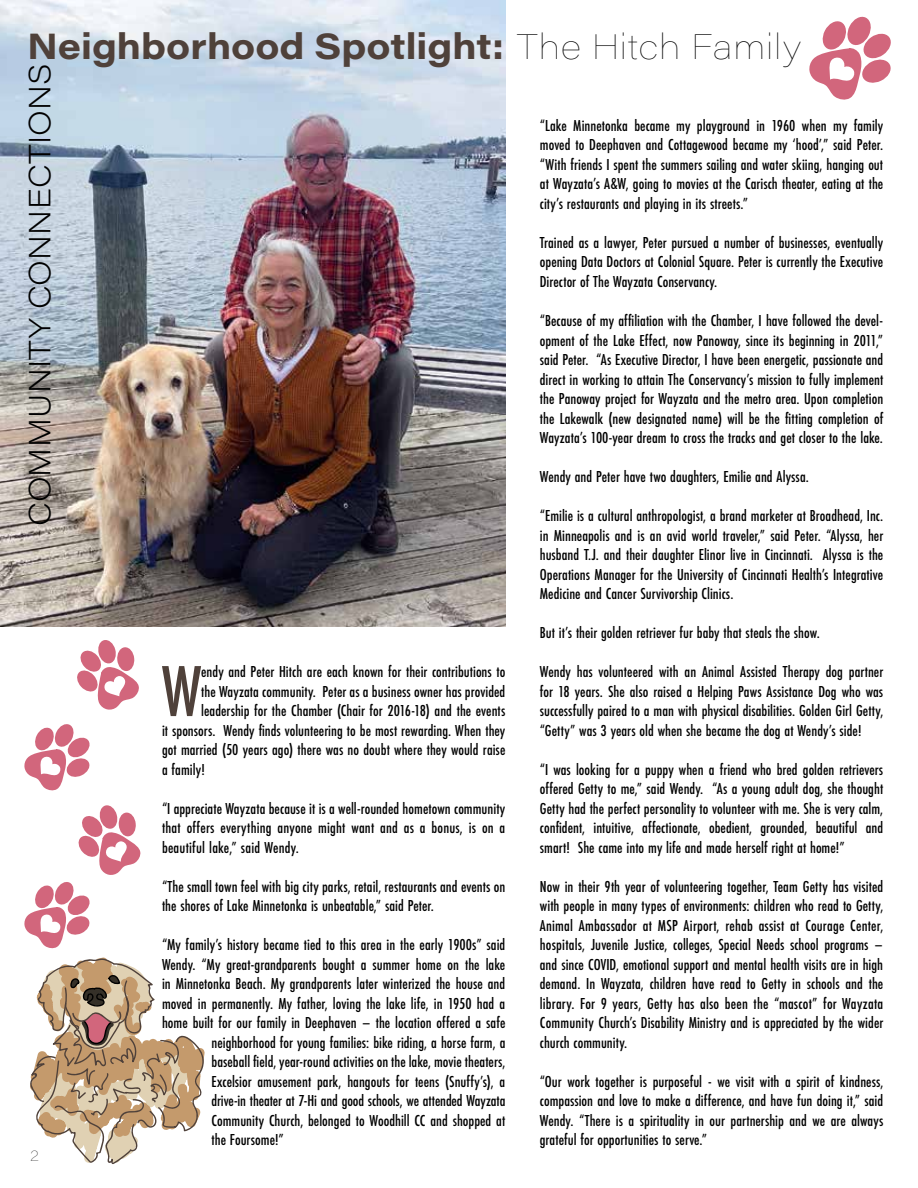
<style>
.page{position:relative;width:918px;height:1188px;background:#fff}
.page>*{position:absolute;margin:0;border:0;box-sizing:border-box;transform-origin:0 0}
.t1{font:500 75px "Futura PT Cond";color:#4f413a}
.t2{font:700 36px "Acumin Pro Wide";color:#4f413a}
.t3{font:200 30px "Acumin Pro Wide";letter-spacing:.01em;color:#000}
.t4{font:500 16.5px/19.5px "Futura PT Cond";color:#000;text-align:justify}
.t5{font:100 15px "Acumin Pro Wide";color:#000}
.s1{font-weight:100;font-size:34.5px;color:#000}
</style>
<div class="page">
<img style="left:0;top:0;width:505px;height:626px">
<svg style="left:30px;top:958px;width:175px;height:206px"></svg>
<svg style="left:24px;top:805px;width:117px;height:144px"></svg>
<svg style="left:24px;top:640px;width:115px;height:151px"></svg>
<svg style="left:809px;top:16px;width:82px;height:84px"></svg>
<h2 class="t2" style="left:27px;top:20px;width:776px">Neighborhood Spotlight: <span class="s1">The Hitch Family</span></h2>
<h3 class="t3" style="left:19px;top:526px;width:464px;rotate:-90deg">COMMUNITY CONNECTIONS</h3>
<p class="t4" style="left:540px;top:116px;width:345px">“Lake Minnetonka became my playground in 1960 when my family moved to Deephaven and Cottagewood became my ‘hood’,” said Peter. “With friends I spent the summers sailing and water skiing, hanging out at Wayzata’s A&amp;W, going to movies at the Carisch theater, eating at the city’s restaurants and playing in its streets.”</p>
<p class="t4" style="left:540px;top:233px;width:345px">Trained as a lawyer, Peter pursued a number of businesses, eventually opening Data Doctors at Colonial Square. Peter is currently the Executive Director of The Wayzata Conservancy.</p>
<p class="t4" style="left:540px;top:311px;width:345px">“Because of my affiliation with the Chamber, I have followed the devel&shy;opment of the Lake Effect, now Panoway, since its beginning in 2011,” said Peter. “As Executive Director, I have been energetic, passionate and direct in working to attain The Conservancy’s mission to fully implement the Panoway project for Wayzata and the metro area. Upon completion the Lakewalk (new designated name) will be the fitting completion of Wayzata’s 100-year dream to cross the tracks and get closer to the lake.</p>
<p class="t4" style="left:540px;top:467px;width:271px">Wendy and Peter have two daughters, Emilie and Alyssa.</p>
<p class="t4" style="left:540px;top:506px;width:345px">“Emilie is a cultural anthropologist, a brand marketer at Broadhead, Inc. in Minneapolis and is an avid world traveler,” said Peter. “Alyssa, her husband T.J. and their daughter Elinor live in Cincinnati. Alyssa is the Operations Manager for the University of Cincinnati Health’s Integrative Medicine and Cancer Survivorship Clinics.</p>
<p class="t4" style="left:540px;top:623px;width:281px">But it’s their golden retriever fur baby that steals the show.</p>
<p class="t4" style="left:540px;top:662px;width:345px">Wendy has volunteered with an Animal Assisted Therapy dog partner for 18 years. She also raised a Helping Paws Assistance Dog who was successfully paired to a man with physical disabilities. Golden Girl Getty, “Getty” was 3 years old when she became the dog at Wendy’s side!</p>
<p class="t4" style="left:540px;top:759px;width:345px">“I was looking for a puppy when a friend who bred golden retrievers offered Getty to me,” said Wendy. “As a young adult dog, she thought Getty had the perfect personality to volunteer with me. She is very calm, confident, intuitive, affectionate, obedient, grounded, beautiful and smart! She came into my life and made herself right at home!”</p>
<p class="t4" style="left:540px;top:876px;width:345px">Now in their 9th year of volunteering together, Team Getty has visited with people in many types of environments: children who read to Getty, Animal Ambassador at MSP Airport, rehab assist at Courage Center, hospitals, Juvenile Justice, colleges, Special Needs school programs – and since COVID, emotional support and mental health visits are in high demand. In Wayzata, children have read to Getty in schools and the library. For 9 years, Getty has also been the “mascot” for Wayzata Community Church’s Disability Ministry and is appreciated by the wider church community.</p>
<p class="t4" style="left:540px;top:1071px;width:345px">“Our work together is purposeful - we visit with a spirit of kindness, compassion and love to make a difference, and have fun doing it,” said Wendy. “There is a spirituality in our partnership and we are always grateful for opportunities to serve.”</p>
<h1 class="t1" style="left:162px;top:647px;width:41px">W</h1>
<p class="t4" style="left:201px;top:662px;width:306px">endy and Peter Hitch are each known for their contributions to</p>
<p class="t4" style="left:201px;top:681px;width:306px">the Wayzata community. Peter as a business owner has provided</p>
<p class="t4" style="left:201px;top:701px;width:306px">leadership for the Chamber (Chair for 2016-18) and the events</p>
<p class="t4" style="left:162px;top:720px;width:345px">it sponsors. Wendy finds volunteering to be most rewarding. When they</p>
<p class="t4" style="left:162px;top:740px;width:345px">got married (50 years ago) there was no doubt where they would raise</p>
<p class="t4" style="left:162px;top:759px;width:45px">a family!</p>
<p class="t4" style="left:162px;top:798px;width:345px">“I appreciate Wayzata because it is a well-rounded hometown community that offers everything anyone might want and as a bonus, is on a beautiful lake,” said Wendy.</p>
<p class="t4" style="left:162px;top:876px;width:345px">“The small town feel with big city parks, retail, restaurants and events on the shores of Lake Minnetonka is unbeatable,” said Peter.</p>
<p class="t4" style="left:162px;top:935px;width:345px">“My family’s history became tied to this area in the early 1900s” said</p>
<p class="t4" style="left:162px;top:954px;width:345px">Wendy. “My great-grandparents bought a summer home on the lake</p>
<p class="t4" style="left:162px;top:974px;width:345px">in Minnetonka Beach. My grandparents later winterized the house and</p>
<p class="t4" style="left:162px;top:993px;width:345px">moved in permanently. My father, loving the lake life, in 1950 had a</p>
<p class="t4" style="left:162px;top:1013px;width:345px">home built for our family in Deephaven – the location offered a safe</p>
<p class="t4" style="left:212px;top:1032px;width:295px">neighborhood for young families: bike riding, a horse farm, a</p>
<p class="t4" style="left:212px;top:1052px;width:295px">baseball field, year-round activities on the lake, movie theaters,</p>
<p class="t4" style="left:212px;top:1071px;width:295px">Excelsior amusement park, hangouts for teens (Snuffy’s), a</p>
<p class="t4" style="left:212px;top:1091px;width:295px">drive-in theater at 7-Hi and good schools, we attended Wayzata</p>
<p class="t4" style="left:212px;top:1110px;width:295px">Community Church, belonged to Woodhill CC and shopped at</p>
<p class="t4" style="left:212px;top:1130px;width:74px">the Foursome!”</p>
<p class="t5" style="left:31px;top:1145px;width:10px">2</p>
</div>
